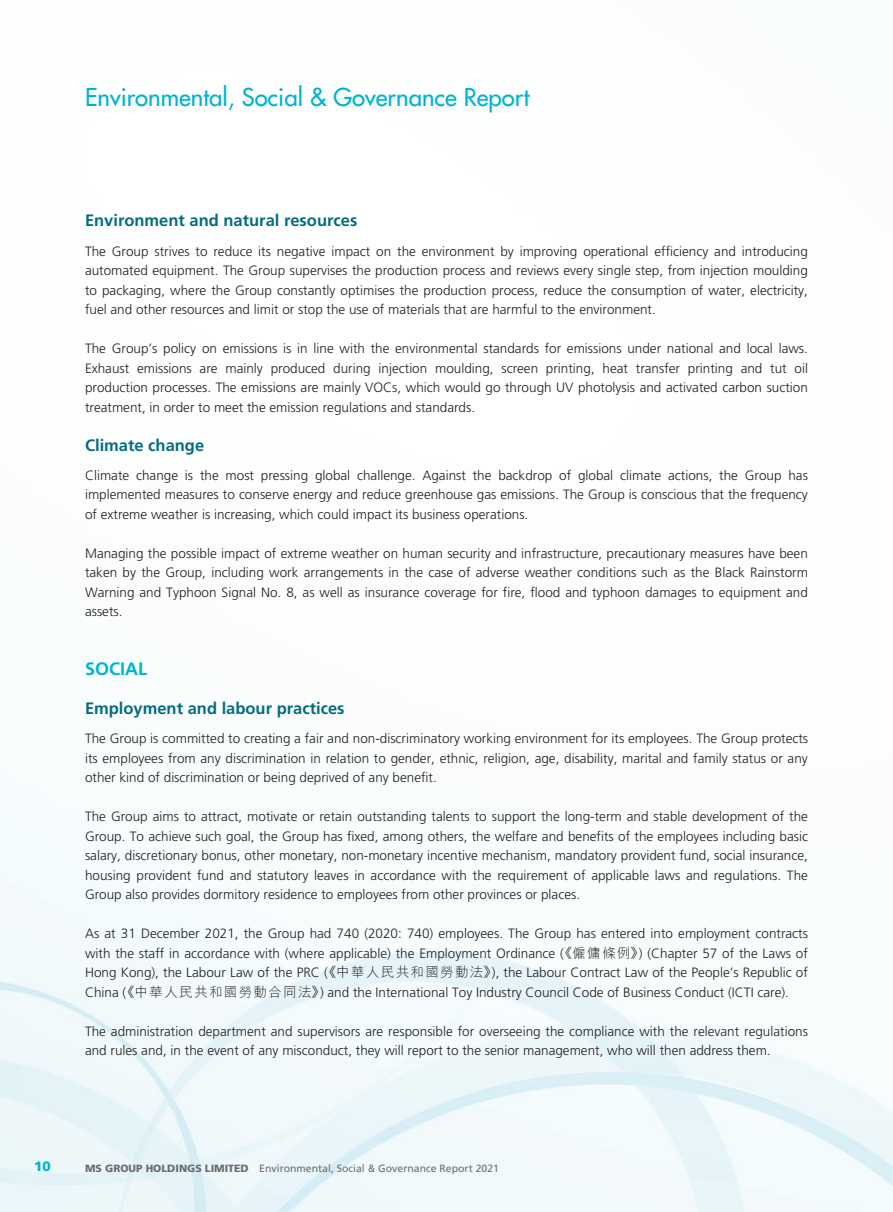
<style>
.page{position:relative;width:893px;height:1212px;background:#fff}
.page>*{position:absolute;margin:0;border:0;box-sizing:border-box;transform-origin:0 0}
.t1{font:500 24px "Futura Std";color:#00b3d3}
.t2{font:700 18px "Frutiger LT Std";color:#00b3d3}
.t3{font:700 16.5px "Frutiger LT Std";color:#046c7f}
.t4{font:300 13.5px/19.5px "Frutiger LT Std";color:#231f20;text-align:justify}
.t5{font:900 13.5px "Frutiger LT Std";color:#00b3d3}
.t6{font:10.5px "Frutiger LT Std";color:#6c6d70}
.s1{font-family:"M Hei HK";font-weight:700}
.s2{font-family:"M Hei HK"}
.s3{font-weight:900}
</style>
<div class="page">
<h1 class="t1" style="left:85px;top:82px;width:446px">Environmental, Social &amp; Governance Report</h1>
<p class="t3" style="left:85px;top:211px;width:274px">Environment and natural resources</p>
<p class="t4" style="left:85px;top:241px;width:724px">The Group strives to reduce its negative impact on the environment by improving operational efficiency and introducing automated equipment. The Group supervises the production process and reviews every single step, from injection moulding to packaging, where the Group constantly optimises the production process, reduce the consumption of water, electricity, fuel and other resources and limit or stop the use of materials that are harmful to the environment.</p>
<p class="t4" style="left:85px;top:339px;width:724px">The Group’s policy on emissions is in line with the environmental standards for emissions under national and local laws.<br>Exhaust emissions are mainly produced during injection moulding, screen printing, heat transfer printing and tut oil production processes. The emissions are mainly VOCs, which would go through UV photolysis and activated carbon suction treatment, in order to meet the emission regulations and standards.</p>
<p class="t3" style="left:85px;top:435px;width:121px">Climate change</p>
<p class="t4" style="left:85px;top:466px;width:724px">Climate change is the most pressing global challenge. Against the backdrop of global climate actions, the Group has implemented measures to conserve energy and reduce greenhouse gas emissions. The Group is conscious that the frequency of extreme weather is increasing, which could impact its business operations.</p>
<p class="t4" style="left:85px;top:544px;width:724px">Managing the possible impact of extreme weather on human security and infrastructure, precautionary measures have been taken by the Group, including work arrangements in the case of adverse weather conditions such as the Black Rainstorm Warning and Typhoon Signal No. 8, as well as insurance coverage for fire, flood and typhoon damages to equipment and assets.</p>
<h2 class="t2" style="left:85px;top:658px;width:64px">SOCIAL</h2>
<p class="t3" style="left:85px;top:698px;width:261px">Employment and labour practices</p>
<p class="t4" style="left:85px;top:729px;width:725px">The Group is committed to creating a fair and non-discriminatory working environment for its employees. The Group protects its employees from any discrimination in relation to gender, ethnic, religion, age, disability, marital and family status or any other kind of discrimination or being deprived of any benefit.</p>
<p class="t4" style="left:85px;top:807px;width:724px">The Group aims to attract, motivate or retain outstanding talents to support the long-term and stable development of the Group. To achieve such goal, the Group has fixed, among others, the welfare and benefits of the employees including basic salary, discretionary bonus, other monetary, non-monetary incentive mechanism, mandatory provident fund, social insurance, housing provident fund and statutory leaves in accordance with the requirement of applicable laws and regulations. The Group also provides dormitory residence to employees from other provinces or places.</p>
<p class="t4" style="left:85px;top:924px;width:724px">As at 31 December 2021, the Group had 740 (2020: 740) employees. The Group has entered into employment contracts with the staff in accordance with (where applicable) the Employment Ordinance (<span class="s1">《</span><span class="s2">僱傭條例</span><span class="s1">》</span>) (Chapter 57 of the Laws of Hong Kong), the Labour Law of the PRC (<span class="s1">《</span><span class="s2">中華人民共和國勞動法</span><span class="s1">》</span>), the Labour Contract Law of the People’s Republic of China (<span class="s1">《</span><span class="s2">中華人民共和國勞動合同法</span><span class="s1">》</span>) and the International Toy Industry Council Code of Business Conduct (ICTI care).</p>
<p class="t4" style="left:85px;top:1021px;width:724px">The administration department and supervisors are responsible for overseeing the compliance with the relevant regulations and rules and, in the event of any misconduct, they will report to the senior management, who will then address them.</p>
<p class="t5" style="left:34px;top:1158px;width:18px">10</p>
<p class="t6" style="left:85px;top:1162px;width:415px"><span class="s3">MS GROUP HOLDINGS LIMITED</span> Environmental, Social &amp; Governance Report 2021</p>
</div>
